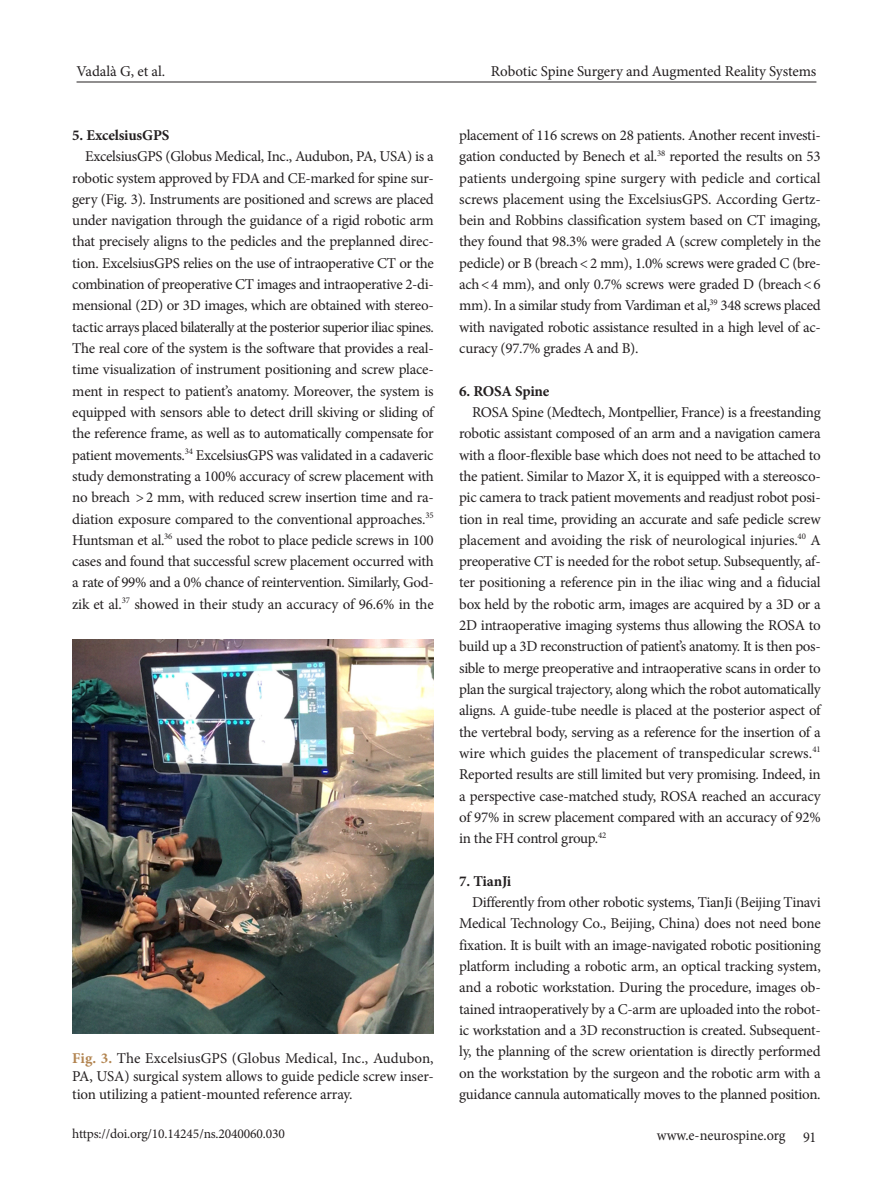
<style>
.page{position:relative;width:893px;height:1191px;background:#fff}
.page>*{position:absolute;margin:0;border:0;box-sizing:border-box;transform-origin:0 0}
.본문{font:15px/21.3px "Minion Pro";letter-spacing:-.02em;color:#231f20;text-align:justify}
.표그림캡션{font:15px/18px "Minion Pro";letter-spacing:-.01em;color:#231f20;text-align:justify}
.중제목{font:700 15px "Minion Pro";letter-spacing:-.01em;color:#231f20}
.본문-2{font:15px "Minion Pro";letter-spacing:-.02em;color:#231f20;scale:.95 1}
.본문-3{font:15px "Minion Pro";color:#231f20}
.t1{font:13.5px "Minion Pro";letter-spacing:-.01em;color:#231f20}
.s1{font-weight:700;color:#b28450}
</style>
<div class="page">
<hr style="left:77px;top:82px;width:739px;height:1px;background:#231f20">
<img style="left:72px;top:639px;width:362px;height:394px">
<p class="본문-3" style="left:77px;top:61px;width:90px">Vadalà G, et al.</p>
<p class="본문" style="left:491px;top:61px;width:327px">Robotic Spine Surgery and Augmented Reality Systems</p>
<p class="중제목" style="left:72px;top:125px;width:99px">5. ExcelsiusGPS</p>
<p class="본문" style="left:72px;top:146px;width:363px;text-indent:13px">ExcelsiusGPS (Globus Medical, Inc., Audubon, PA, USA) is a robotic system approved by FDA and CE-marked for spine sur&shy;gery (Fig. 3). Instruments are positioned and screws are placed under navigation through the guidance of a rigid robotic arm that precisely aligns to the pedicles and the preplanned direc&shy;tion. ExcelsiusGPS relies on the use of intraoperative CT or the combination of preoperative CT images and intraoperative 2-di&shy;mensional (2D) or 3D images, which are obtained with stereo&shy;tactic arrays placed bilaterally at the posterior superior iliac spines.<br>The real core of the system is the software that provides a real&shy;time visualization of instrument positioning and screw place&shy;ment in respect to patient’s anatomy. Moreover, the system is equipped with sensors able to detect drill skiving or sliding of the reference frame, as well as to automatically compensate for patient movements.<sup>34</sup> ExcelsiusGPS was validated in a cadaveric study demonstrating a 100% accuracy of screw placement with no breach &gt; 2 mm, with reduced screw insertion time and ra&shy;diation exposure compared to the conventional approaches.<sup>35<br></sup>Huntsman et al.<sup>36</sup> used the robot to place pedicle screws in 100 cases and found that successful screw placement occurred with a rate of 99% and a 0% chance of reintervention. Similarly, God&shy;zik et al.<sup>37</sup> showed in their study an accuracy of 96.6% in the</p>
<p class="표그림캡션" style="left:72px;top:1049px;width:363px"><span class="s1">Fig. 3.</span> The ExcelsiusGPS (Globus Medical, Inc., Audubon, PA, USA) surgical system allows to guide pedicle screw inser&shy;tion utilizing a patient-mounted reference array.</p>
<p class="본문" style="left:459px;top:125px;width:363px">placement of 116 screws on 28 patients. Another recent investi&shy;gation conducted by Benech et al.<sup>38</sup> reported the results on 53 patients undergoing spine surgery with pedicle and cortical screws placement using the ExcelsiusGPS. According Gertz&shy;bein and Robbins classification system based on CT imaging, they found that 98.3% were graded A (screw completely in the pedicle) or B (breach&lt; 2 mm), 1.0% screws were graded C (bre&shy;ach&lt; 4 mm), and only 0.7% screws were graded D (breach&lt; 6 mm). In a similar study from Vardiman et al,<sup>39</sup> 348 screws placed with navigated robotic assistance resulted in a high level of ac&shy;curacy (97.7% grades A and B).</p>
<p class="중제목" style="left:459px;top:380px;width:92px">6. ROSA Spine</p>
<p class="본문" style="left:459px;top:401px;width:363px;text-indent:13px">ROSA Spine (Medtech, Montpellier, France) is a freestanding robotic assistant composed of an arm and a navigation camera with a floor-flexible base which does not need to be attached to the patient. Similar to Mazor X, it is equipped with a stereosco&shy;pic camera to track patient movements and readjust robot posi&shy;tion in real time, providing an accurate and safe pedicle screw placement and avoiding the risk of neurological injuries.<sup>40</sup> A preoperative CT is needed for the robot setup. Subsequently, af&shy;ter positioning a reference pin in the iliac wing and a fiducial box held by the robotic arm, images are acquired by a 3D or a 2D intraoperative imaging systems thus allowing the ROSA to build up a 3D reconstruction of patient’s anatomy. It is then pos&shy;sible to merge preoperative and intraoperative scans in order to plan the surgical trajectory, along which the robot automatically aligns. A guide-tube needle is placed at the posterior aspect of the vertebral body, serving as a reference for the insertion of a wire which guides the placement of transpedicular screws.<sup>41<br></sup>Reported results are still limited but very promising. Indeed, in a perspective case-matched study, ROSA reached an accuracy of 97% in screw placement compared with an accuracy of 92% in the FH control group.<sup>42</sup></p>
<p class="중제목" style="left:459px;top:870px;width:54px">7. TianJi</p>
<p class="본문" style="left:459px;top:891px;width:363px;text-indent:13px">Differently from other robotic systems, TianJi (Beijing Tinavi Medical Technology Co., Beijing, China) does not need bone fixation. It is built with an image-navigated robotic positioning platform including a robotic arm, an optical tracking system, and a robotic workstation. During the procedure, images ob&shy;tained intraoperatively by a C‐arm are uploaded into the robot&shy;ic workstation and a 3D reconstruction is created. Subsequent&shy;ly, the planning of the screw orientation is directly performed on the workstation by the surgeon and the robotic arm with a guidance cannula automatically moves to the planned position.</p>
<p class="t1" style="left:72px;top:1124px;width:214px">https://doi.org/10.14245/ns.2040060.030</p>
<p class="본문-2" style="left:657px;top:1125px;width:170px">www.e-neurospine.org 91</p>
</div>
